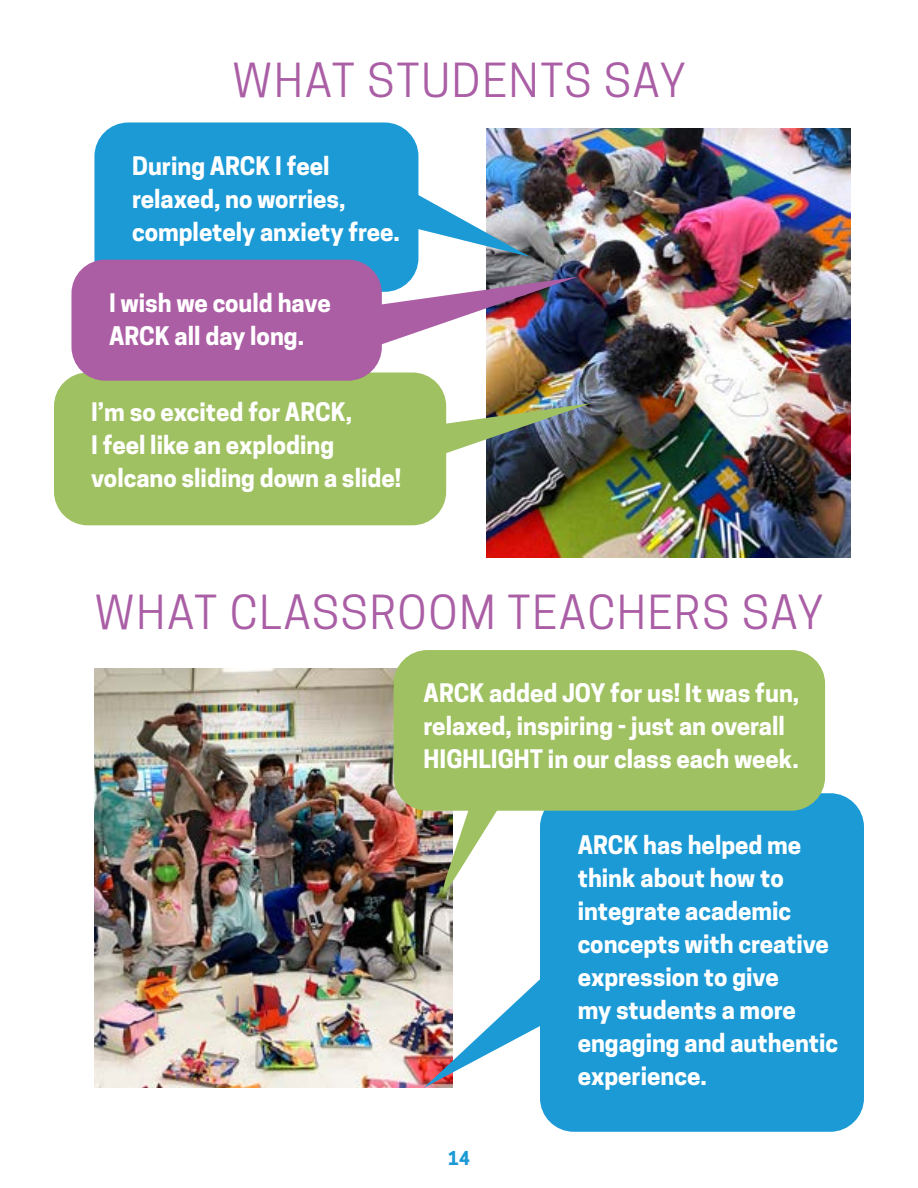
<style>
.page{position:relative;width:918px;height:1188px;background:#fff}
.page>*{position:absolute;margin:0;border:0;box-sizing:border-box;transform-origin:0 0}
.t1{font:44.1px "Cooper Hewitt";letter-spacing:.04em;color:#aa5ea5}
.t2{font:700 24px/33px "Cooper Hewitt";color:#fff}
.t3{font:700 18px "Cooper Hewitt";color:#1c9ad6}
</style>
<div class="page">
<img style="left:94px;top:669px;width:359px;height:419px">
<img style="left:486px;top:128px;width:364px;height:429px">
<div style="left:94px;top:123px;width:324px;height:169px;background:#1c9ad6;border-radius:34px"></div>
<div style="left:540px;top:793px;width:324px;height:339px;background:#1c9ad6;border-radius:34px"></div>
<img style="left:418px;top:154px;width:112px;height:103px">
<img style="left:424px;top:938px;width:116px;height:150px">
<div style="left:54px;top:373px;width:392px;height:152px;background:#9fc162;border-radius:34px"></div>
<img style="left:446px;top:403px;width:145px;height:69px">
<img style="left:378px;top:277px;width:200px;height:69px">
<svg style="left:441px;top:811px;width:56px;height:85px"></svg>
<div style="left:71px;top:260px;width:311px;height:121px;background:#ac5ea5;border-radius:34px"></div>
<div style="left:394px;top:650px;width:431px;height:161px;background:#9fc162;border-radius:34px"></div>
<h1 class="t1" style="left:232px;top:55px;width:455px">WHAT STUDENTS SAY</h1>
<p class="t2" style="left:132px;top:149px;width:269px">During ARCK I feel relaxed, no worries, completely anxiety free.</p>
<p class="t2" style="left:109px;top:286px;width:223px">I wish we could have<br>ARCK all day long.</p>
<p class="t2" style="left:91px;top:396px;width:312px">I’m so excited for ARCK,<br>I feel like an exploding volcano sliding down a slide!</p>
<h1 class="t1" style="left:95px;top:586px;width:731px">WHAT CLASSROOM TEACHERS SAY</h1>
<p class="t2" style="left:424px;top:676px;width:377px">ARCK added JOY for us! It was fun, relaxed, inspiring - just an overall<br>HIGHLIGHT in our class each week.</p>
<p class="t3" style="left:448px;top:1147px;width:23px">14</p>
<p class="t2" style="left:578px;top:829px;width:262px">ARCK has helped me think about how to integrate academic concepts with creative expression to give<br>my students a more engaging and authentic experience.</p>
</div>
